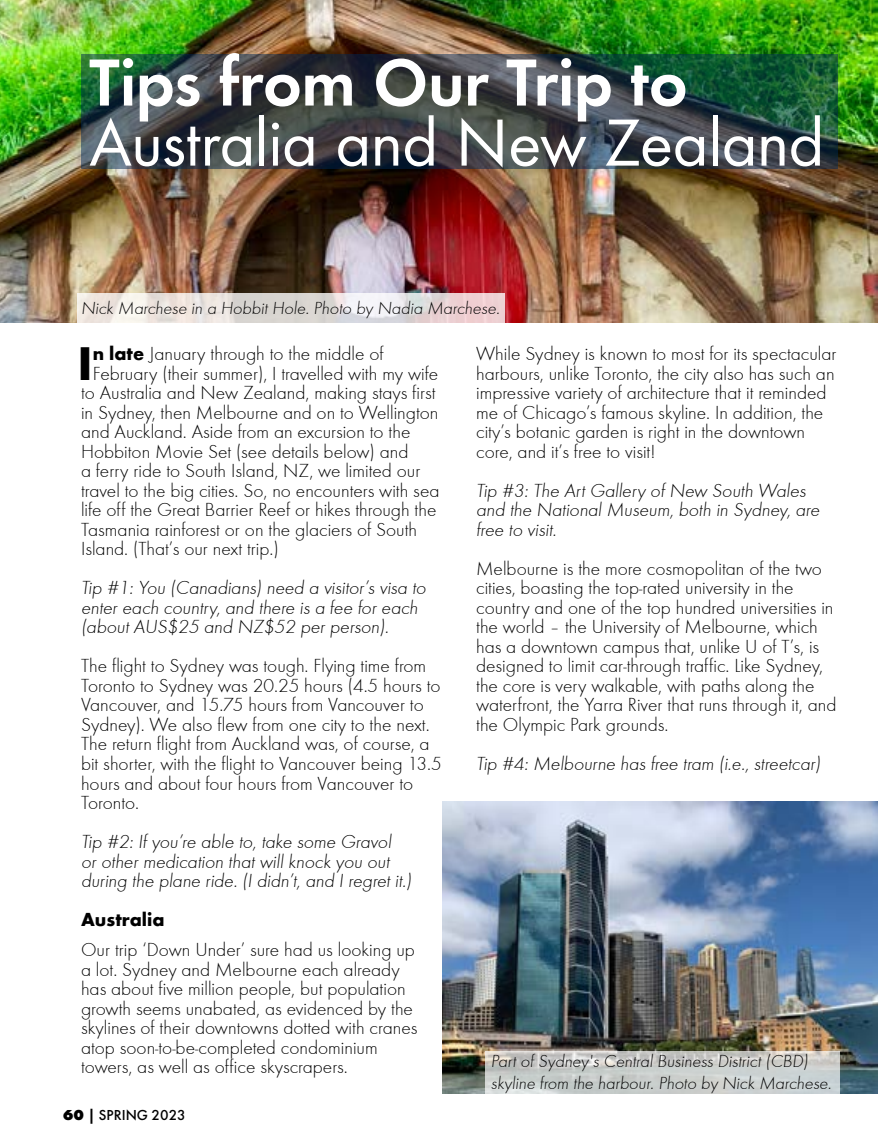
<style>
.page{position:relative;width:878px;height:1148px;background:#fff}
.page>*{position:absolute;margin:0;border:0;box-sizing:border-box;transform-origin:0 0}
.t1{font:69px "Futura T";letter-spacing:-.01em;color:#fff}
.t2{font:600 69px "Futura T";letter-spacing:-.005em;color:#fff}
.t3{font:700 48.75px "Futura T";color:#000}
.t4{font:19.5px/19.5px "Futura T Ligh";color:#000}
.t5{font:700 19.5px "Futura T";color:#000}
.t6{font:18px/21.6px "Futura T Ligh";color:#000}
.t7{font:500 15px "Futura PT";color:#000}
.s1{font-family:"Futura T";font-weight:700}
.s2{font-weight:800}
</style>
<div class="page">
<img style="left:0;top:0;width:878px;height:322px">
<svg style="left:77px;top:293px;width:428px;height:29px;background:#e6dedc"></svg>
<svg style="left:81px;top:54px;width:756px;height:115px;background:#364644"></svg>
<img style="left:442px;top:802px;width:436px;height:292px">
<svg style="left:485px;top:1051px;width:355px;height:43px;background:#cbcecc"></svg>
<h1 class="t2" style="left:89px;top:42px;width:600px">Tips from Our Trip to</h1>
<h1 class="t1" style="left:89px;top:104px;width:736px">Australia and New Zealand</h1>
<p class="t6" style="left:81px;top:298px;width:422px">Nick Marchese in a Hobbit Hole. Photo by Nadia Marchese.</p>
<h2 class="t3" style="left:78px;top:335px;width:17px">I</h2>
<p class="t4" style="left:93px;top:344px;width:292px"><span class="s1">n late</span> January through to the middle of</p>
<p class="t4" style="left:93px;top:364px;width:346px">February (their summer), I travelled with my wife</p>
<p class="t4" style="left:81px;top:383px;width:356px">to Australia and New Zealand, making stays first</p>
<p class="t4" style="left:81px;top:403px;width:359px">in Sydney, then Melbourne and on to Wellington</p>
<p class="t4" style="left:81px;top:422px;width:331px">and Auckland. Aside from an excursion to the</p>
<p class="t4" style="left:81px;top:442px;width:329px">Hobbiton Movie Set (see details below) and</p>
<p class="t4" style="left:81px;top:461px;width:341px">a ferry ride to South Island, NZ, we limited our</p>
<p class="t4" style="left:81px;top:481px;width:360px">travel to the big cities. So, no encounters with sea</p>
<p class="t4" style="left:81px;top:500px;width:357px">life off the Great Barrier Reef or hikes through the</p>
<p class="t4" style="left:81px;top:520px;width:337px">Tasmania rainforest or on the glaciers of South</p>
<p class="t4" style="left:81px;top:539px;width:199px">Island. (That’s our next trip.)</p>
<p class="t4" style="left:81px;top:578px;width:349px">Tip #1: You (Canadians) need a visitor’s visa to enter each country, and there is a fee for each (about AUS$25 and NZ$52 per person).</p>
<p class="t4" style="left:81px;top:656px;width:362px">The flight to Sydney was tough. Flying time from Toronto to Sydney was 20.25 hours (4.5 hours to Vancouver, and 15.75 hours from Vancouver to Sydney). We also flew from one city to the next.<br>The return flight from Auckland was, of course, a bit shorter, with the flight to Vancouver being 13.5 hours and about four hours from Vancouver to Toronto.</p>
<p class="t4" style="left:81px;top:832px;width:334px">Tip #2: If you’re able to, take some Gravol or other medication that will knock you out during the plane ride. (I didn’t, and I regret it.)</p>
<p class="t5" style="left:81px;top:908px;width:85px">Australia</p>
<p class="t4" style="left:81px;top:940px;width:338px">Our trip ‘Down Under’ sure had us looking up a lot. Sydney and Melbourne each already has about five million people, but population growth seems unabated, as evidenced by the skylines of their downtowns dotted with cranes atop soon-to-be-completed condominium towers, as well as office skyscrapers.</p>
<p class="t7" style="left:63px;top:1106px;width:124px"><span class="s2">60</span> <span class="s2">|</span> SPRING 2023</p>
<p class="t4" style="left:476px;top:344px;width:362px">While Sydney is known to most for its spectacular harbours, unlike Toronto, the city also has such an impressive variety of architecture that it reminded me of Chicago’s famous skyline. In addition, the city’s botanic garden is right in the downtown core, and it’s free to visit!</p>
<p class="t4" style="left:476px;top:481px;width:347px">Tip #3: The Art Gallery of New South Wales and the National Museum, both in Sydney, are free to visit.</p>
<p class="t4" style="left:476px;top:559px;width:362px">Melbourne is the more cosmopolitan of the two cities, boasting the top-rated university in the country and one of the top hundred universities in the world – the University of Melbourne, which has a downtown campus that, unlike U of T’s, is designed to limit car-through traffic. Like Sydney, the core is very walkable, with paths along the waterfront, the Yarra River that runs through it, and the Olympic Park grounds.</p>
<p class="t4" style="left:476px;top:754px;width:348px">Tip #4: Melbourne has free tram (i.e., streetcar)</p>
<p class="t6" style="left:491px;top:1050px;width:345px">Part of Sydney's Central Business District (CBD) skyline from the harbour. Photo by Nick Marchese.</p>
</div>
